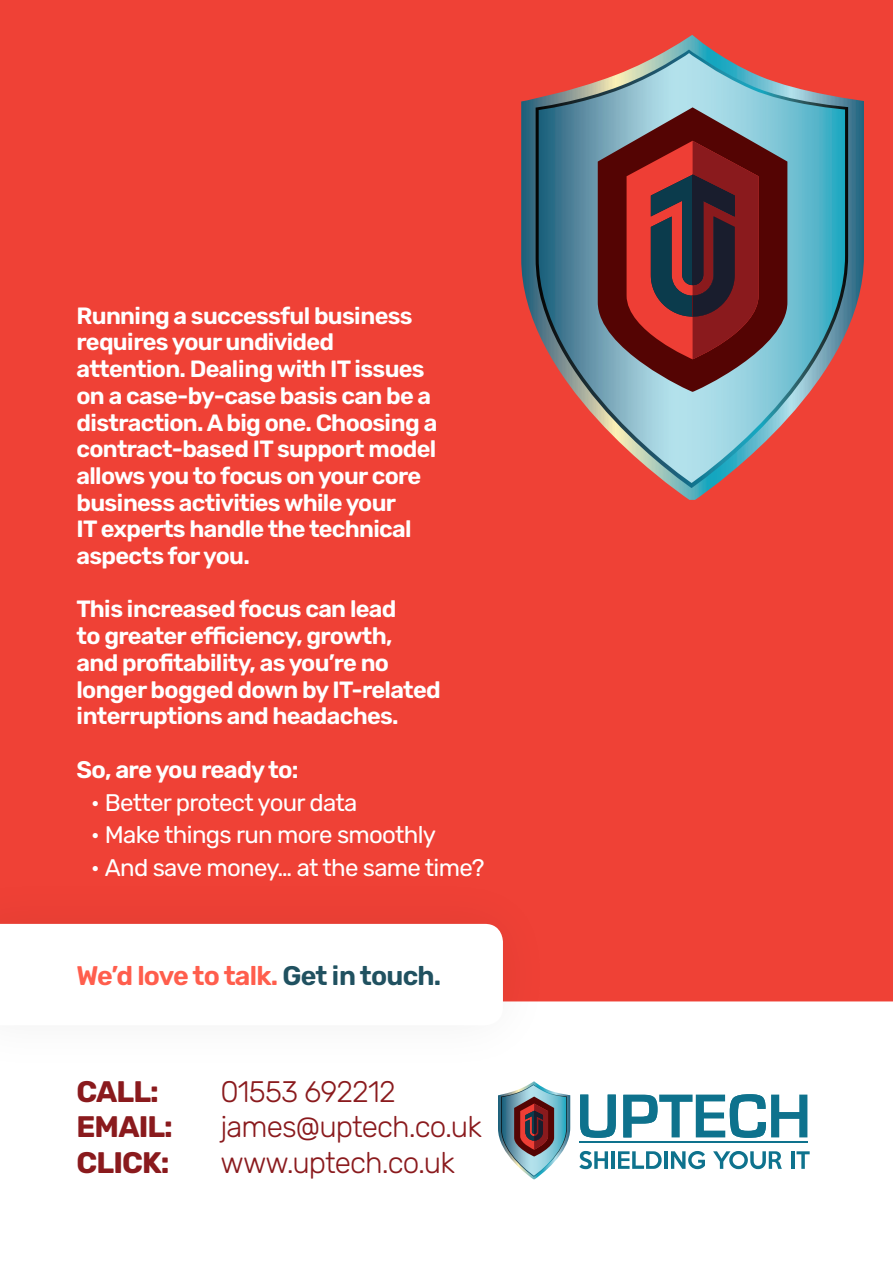
<style>
.page{position:relative;width:893px;height:1263px;background:#fff}
.page>*{position:absolute;margin:0;border:0;box-sizing:border-box;transform-origin:0 0}
.Body_Text{font:300 29.7px "Rubik";letter-spacing:-.03em;color:#8a1a1d}
.Body_Text-2{font:700 29.7px "Rubik";letter-spacing:-.03em;color:#8a1a1d}
.t1{font:600 26.85px "Rubik";letter-spacing:-.03em;color:#ff5e4d}
.t2{font:24px "Rubik";letter-spacing:-.03em;color:#fff}
.t3{font:600 24px "Rubik";letter-spacing:-.03em;color:#fff}
.t4{font:600 23.55px/26.7px "Rubik";letter-spacing:-.03em;color:#fff}
.s1{color:#205160}
</style>
<div class="page">
<div style="left:0;top:0;width:893px;height:1001px;background:#ef4136"></div>
<div style="left:0;top:871px;width:556px;height:208px;background:#000;opacity:.07"></div>
<svg style="left:0;top:924px;width:503px;height:101px"></svg>
<svg style="left:521px;top:35px;width:343px;height:465px;background:#b64f4e"></svg>
<svg style="left:536px;top:50px;width:312px;height:438px;background:#a7413d"></svg>
<svg style="left:539px;top:53px;width:306px;height:430px;background:#918a93"></svg>
<svg style="left:598px;top:107px;width:189px;height:285px;background:#6c565c"></svg>
<svg style="left:627px;top:141px;width:132px;height:218px;background:#7a2528"></svg>
<div style="left:486px;top:1074px;width:330px;height:112px;background:#fff"></div>
<svg style="left:580px;top:1094px;width:36px;height:44px"></svg>
<svg style="left:623px;top:1094px;width:184px;height:44px"></svg>
<hr style="left:579px;top:1141px;width:229px;height:2px;background:#0e728d">
<svg style="left:579px;top:1151px;width:29px;height:18px"></svg>
<hr style="left:611px;top:1151px;width:4px;height:18px;background:#0e728d">
<svg style="left:618px;top:1151px;width:44px;height:18px"></svg>
<hr style="left:664px;top:1151px;width:4px;height:18px;background:#0e728d">
<svg style="left:671px;top:1151px;width:34px;height:18px"></svg>
<svg style="left:713px;top:1151px;width:69px;height:18px"></svg>
<hr style="left:791px;top:1151px;width:3px;height:18px;background:#0e728d">
<svg style="left:796px;top:1151px;width:14px;height:18px"></svg>
<img style="left:498px;top:1081px;width:72px;height:98px">
<p class="t4" style="left:77px;top:303px;width:362px">Running a successful business requires your undivided attention. Dealing with IT issues on a case-by-case basis can be a distraction. A big one. Choosing a contract-based IT support model allows you to focus on your core business activities while your<br>IT experts handle the technical aspects for you.</p>
<p class="t4" style="left:77px;top:596px;width:366px">This increased focus can lead<br>to greater efficiency, growth,<br>and profitability, as you’re no longer bogged down by IT-related interruptions and headaches.</p>
<p class="t3" style="left:77px;top:757px;width:224px">So, are you ready to:</p>
<p class="t2" style="left:91px;top:789px;width:268px">• Better protect your data</p>
<p class="t2" style="left:91px;top:822px;width:347px">• Make things run more smoothly</p>
<p class="t2" style="left:91px;top:854px;width:395px">• And save money… at the same time?</p>
<p class="t1" style="left:77px;top:961px;width:366px">We’d love to talk. <span class="s1">Get in touch.</span></p>
<p class="Body_Text-2" style="left:77px;top:1075px;width:84px">CALL:</p>
<p class="Body_Text" style="left:221px;top:1075px;width:177px">01553 692212</p>
<p class="Body_Text-2" style="left:77px;top:1110px;width:98px">EMAIL:</p>
<p class="Body_Text" style="left:221px;top:1110px;width:263px">james@uptech.co.uk</p>
<p class="Body_Text-2" style="left:77px;top:1146px;width:94px">CLICK:</p>
<p class="Body_Text" style="left:221px;top:1146px;width:236px">www.uptech.co.uk</p>
</div>
